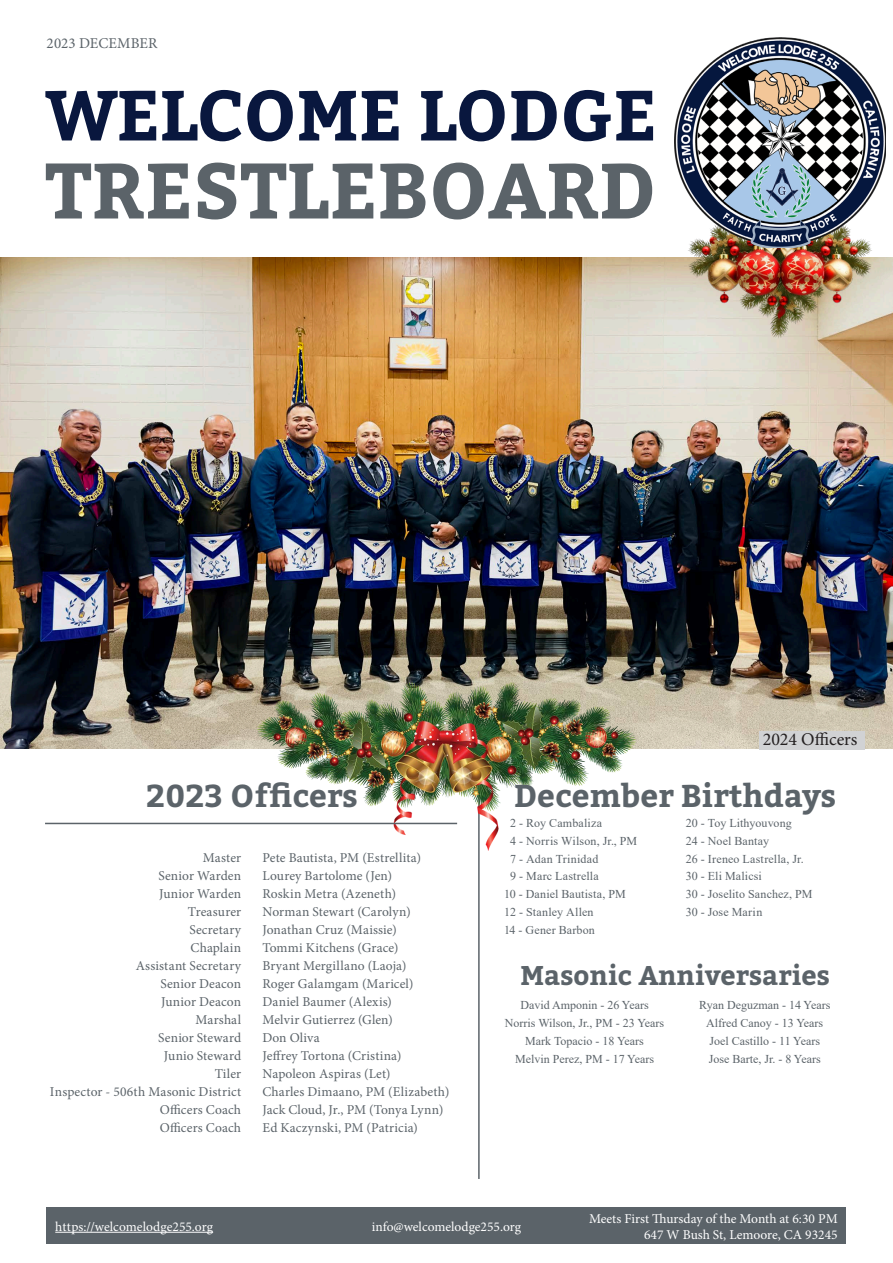
<style>
.page{position:relative;width:893px;height:1263px;background:#fff}
.page>*{position:absolute;margin:0;border:0;box-sizing:border-box;transform-origin:0 0}
.t1{font:700 78px "Bitter";color:#5b6369}
.t2{font:700 70.5px "Bitter";color:#09173e}
.t3{font:700 31.5px "Bitter";color:#5b6369}
.t4{font:700 27px "Bitter";color:#5b6369}
.t5{font:18px "Minion Pro";color:#231f20}
.t6{font:15px "Minion Pro";letter-spacing:.005em;color:#5b6369}
.t7{font:13.5px/18px "Minion Pro";letter-spacing:.01em;color:#5b6369;text-align:right}
.t8{font:13.5px/16.2px "Minion Pro";color:#fff;text-align:right}
.t9{font:12px/17.7px "Times New Roman";color:#5b6369;text-align:center}
.t10{font:12px "Times New Roman";letter-spacing:.02em;color:#5b6369}
.t11{font:12px "Times New Roman";letter-spacing:.025em;color:#5b6369}
</style>
<div class="page">
<div style="left:47px;top:1208px;width:799px;height:36px;background:#5b6369"></div>
<img style="left:0;top:258px;width:893px;height:490px">
<hr style="left:478px;top:782px;width:2px;height:397px;background:#5b6369">
<div style="left:759px;top:731px;width:106px;height:18px;background:#d1d2d4"></div>
<img style="left:679px;top:248px;width:202px;height:100px">
<img style="left:257px;top:683px;width:378px;height:167px">
<hr style="left:55px;top:1232px;width:158px;height:1px;background:#fff">
<img style="left:674px;top:37px;width:212px;height:211px">
<hr style="left:45px;top:823px;width:412px;height:1px;background:#5b6369">
<p class="t6" style="left:47px;top:33px;width:112px">2023 DECEMBER</p>
<h2 class="t2" style="left:45px;top:70px;width:613px">WELCOME LODGE</h2>
<h1 class="t1" style="left:45px;top:140px;width:612px">TRESTLEBOARD</h1>
<h3 class="t5" style="left:763px;top:727px;width:96px">2024 Officers</h3>
<h3 class="t3" style="left:146px;top:775px;width:213px">2023 Officers</h3>
<p class="t7" style="left:50px;top:849px;width:193px">Master<br>Senior Warden<br>Junior Warden<br>Treasurer<br>Secretary<br>Chaplain<br>Assistant Secretary<br>Senior Deacon<br>Junior Deacon<br>Marshal<br>Senior Steward<br>Junio Steward<br>Tiler<br>Inspector - 506th Masonic District<br>Officers Coach<br>Officers Coach</p>
<p class="t7" style="left:262px;top:849px;width:188px;text-align:left">Pete Bautista, PM (Estrellita)<br>Lourey Bartolome (Jen)<br>Roskin Metra (Azeneth)<br>Norman Stewart (Carolyn)<br>Jonathan Cruz (Maissie)<br>Tommi Kitchens (Grace)<br>Bryant Mergillano (Laoja)<br>Roger Galamgam (Maricel)<br>Daniel Baumer (Alexis)<br>Melvir Gutierrez (Glen)<br>Don Oliva<br>Jeffrey Tortona (Cristina)<br>Napoleon Aspiras (Let)<br>Charles Dimaano, PM (Elizabeth)<br>Jack Cloud, Jr., PM (Tonya Lynn)<br>Ed Kaczynski, PM (Patricia)</p>
<h3 class="t3" style="left:514px;top:775px;width:324px">December Birthdays</h3>
<p class="t9" style="left:510px;top:814px;width:93px">2 - Roy Cambaliza</p>
<p class="t9" style="left:510px;top:832px;width:128px">4 - Norris Wilson, Jr., PM</p>
<p class="t11" style="left:510px;top:850px;width:90px">7 - Adan Trinidad</p>
<p class="t9" style="left:510px;top:867px;width:90px">9 - Marc Lastrella</p>
<p class="t9" style="left:504px;top:885px;width:123px">10 - Daniel Bautista, PM</p>
<p class="t10" style="left:504px;top:903px;width:91px">12 - Stanley Allen</p>
<p class="t9" style="left:504px;top:920px;width:92px">14 - Gener Barbon</p>
<p class="t9" style="left:686px;top:814px;width:128px;text-align:left">20 - Toy Lithyouvong<br>24 - Noel Bantay<br>26 - Ireneo Lastrella, Jr.<br>30 - Eli Malicsi<br>30 - Joselito Sanchez, PM<br>30 - Jose Marin</p>
<h3 class="t4" style="left:520px;top:958px;width:311px">Masonic Anniversaries</h3>
<p class="t9" style="left:505px;top:996px;width:161px">David Amponin - 26 Years<br>Norris Wilson, Jr., PM - 23 Years<br>Mark Topacio - 18 Years<br>Melvin Perez, PM - 17 Years</p>
<p class="t9" style="left:699px;top:996px;width:133px">Ryan Deguzman - 14 Years<br>Alfred Canoy - 13 Years<br>Joel Castillo - 11 Years<br>Jose Barte, Jr. - 8 Years</p>
<p class="t8" style="left:55px;top:1218px;width:159px">https://welcomelodge255.org</p>
<p class="t8" style="left:372px;top:1218px;width:151px">info@welcomelodge255.org</p>
<p class="t8" style="left:589px;top:1210px;width:250px">Meets First Thursday of the Month at 6:30 PM<br>647 W Bush St, Lemoore, CA 93245</p>
</div>
